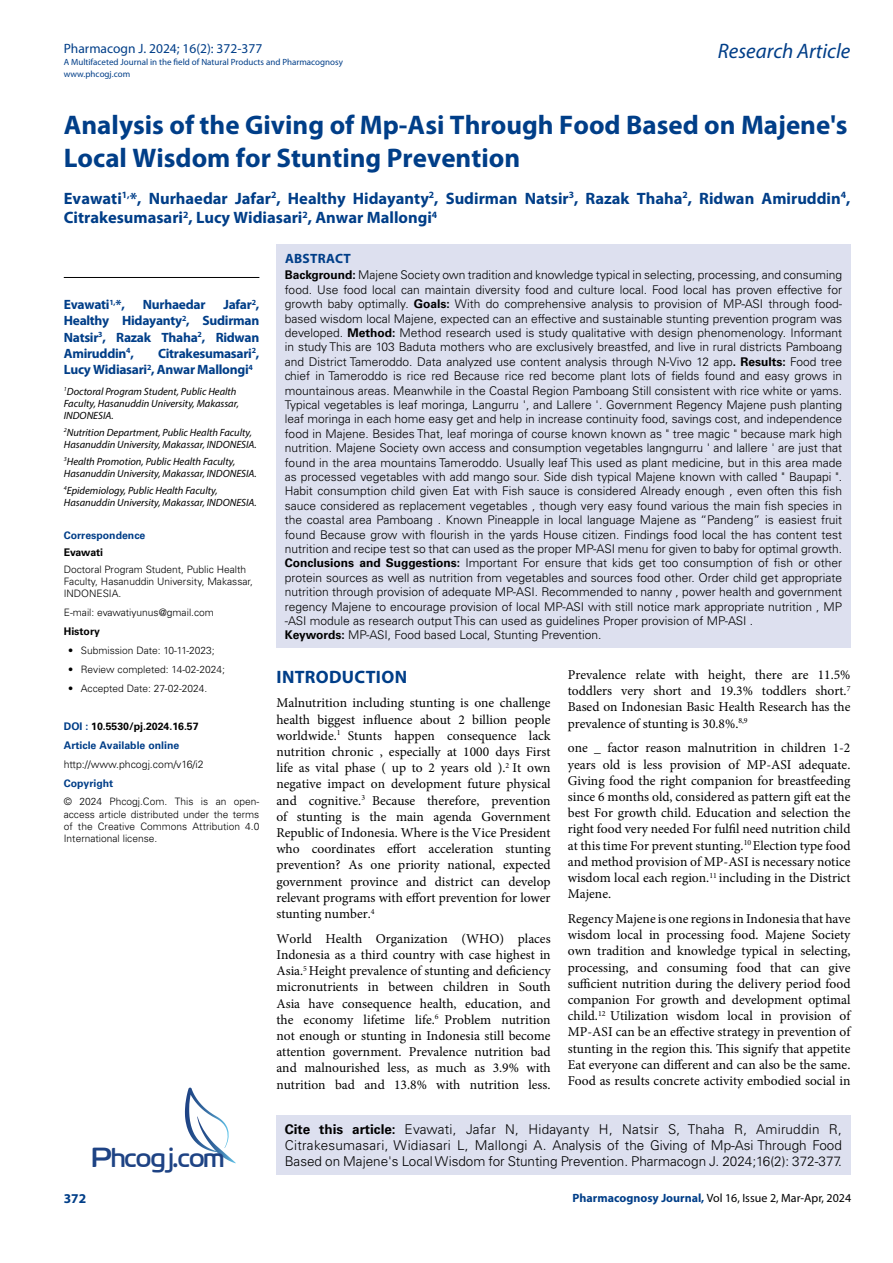
<style>
.page{position:relative;width:893px;height:1263px;background:#fff}
.page>*{position:absolute;margin:0;border:0;box-sizing:border-box;transform-origin:0 0}
.t1{font:27.6px "Cloud World";color:#1e4384}
.t2{font:700 27px/33px "Myriad Pro";color:#003e88}
.t3{font:italic 21px "Myriad Pro";color:#003e88}
.t4{font:700 18px "Myriad Pro";letter-spacing:.015em;color:#003e88}
.t5{font:700 16.5px/19.5px "Myriad Pro";color:#003e88}
.t6{font:13.5px/16.2px "Minion Pro";color:#000;text-align:justify}
.t7{font:300 13.5px/16.2px "Univers LT Std";letter-spacing:.02em;color:#000}
.t8{font:700 13.5px/16.2px "Myriad Pro";letter-spacing:-.02em;color:#003e88;text-align:justify}
.t9{font:300 13.5px "Univers LT Std";color:#000}
.t10{font:13.5px "Myriad Pro";color:#003e88}
.t11{font:700 13.5px "Myriad Pro";letter-spacing:.02em;color:#003e88}
.t12{font:300 12px/14.4px "Univers LT Std";color:#000}
.t13{font:12px "Myriad Pro";color:#000}
.t14{font:italic 10.5px/12.3px "Myriad Pro";color:#000}
.t15{font:700 10.5px/18.9px "Univers LT Std";color:#003e88}
.t16{font:300 10.5px "Univers LT Std";color:#000}
.t17{font:700 10.5px "Univers LT Std";color:#000}
.t18{font:300 10.2px/12.3px "Univers LT Std";color:#000}
.t19{font:9px/12px "Myriad Pro";color:#003e88}
.s1{color:#000}
.s2{font-weight:700}
.s3{font-weight:700;color:#003e88}
</style>
<div class="page">
<div style="left:276px;top:1115px;width:574px;height:60px;background:#dde0ef"></div>
<svg style="left:185px;top:1087px;width:51px;height:76px"></svg>
<div style="left:276px;top:244px;width:575px;height:404px;background:#dde0ef"></div>
<hr style="left:64px;top:277px;width:195px;height:1px;background:#000">
<p class="t10" style="left:64px;top:40px;width:200px">Pharmacogn J. 2024; 16(2): 372-377</p>
<p class="t19" style="left:64px;top:55px;width:281px">A Multifaceted Journal in the field of Natural Products and Pharmacognosy www.phcogj.com</p>
<h3 class="t3" style="left:718px;top:38px;width:134px">Research Article</h3>
<h2 class="t2" style="left:64px;top:108px;width:785px">Analysis of the Giving of Mp-Asi Through Food Based on Majene's<br>Local Wisdom for Stunting Prevention</h2>
<h3 class="t5" style="left:64px;top:188px;width:788px">Evawati<sup>1,</sup>*, Nurhaedar Jafar<sup>2</sup>, Healthy Hidayanty<sup>2</sup>, Sudirman Natsir<sup>3</sup>, Razak Thaha<sup>2</sup>, Ridwan Amiruddin<sup>4</sup>,<br>Citrakesumasari<sup>2</sup>, Lucy Widiasari<sup>2</sup>, Anwar Mallongi<sup>4</sup></h3>
<p class="t8" style="left:64px;top:296px;width:197px;text-indent:160px">Jafar<sup>2</sup>, Healthy Hidayanty<sup>2</sup>, Sudirman Natsir<sup>3</sup>, Razak Thaha<sup>2</sup>, Ridwan Amiruddin<sup>4</sup>,</p>
<p class="t8" style="left:64px;top:296px;width:63px">Evawati<sup>1,</sup>*,</p>
<p class="t8" style="left:143px;top:296px;width:64px">Nurhaedar</p>
<p class="t8" style="left:64px;top:345px;width:197px;text-indent:94px">Citrakesumasari<sup>2</sup>,<br>Lucy Widiasari<sup>2</sup>, Anwar Mallongi<sup>4</sup></p>
<p class="t14" style="left:64px;top:385px;width:177px"><sup>1</sup>Doctoral Program Student, Public Health<br>Faculty, Hasanuddin University, Makassar,<br>INDONESIA.</p>
<p class="t14" style="left:64px;top:426px;width:195px"><sup>2</sup>Nutrition Department, Public Health Faculty,<br>Hasanuddin University, Makassar, INDONESIA.</p>
<p class="t14" style="left:64px;top:455px;width:195px"><sup>3</sup>Health Promotion, Public Health Faculty,<br>Hasanuddin University, Makassar, INDONESIA.</p>
<p class="t14" style="left:64px;top:484px;width:195px"><sup>4</sup>Epidemiology, Public Health Faculty,<br>Hasanuddin University, Makassar, INDONESIA.</p>
<p class="t15" style="left:64px;top:526px;width:83px">Correspondence</p>
<p class="t17" style="left:64px;top:546px;width:41px">Evawati</p>
<p class="t18" style="left:64px;top:563px;width:191px">Doctoral Program Student, Public Health<br>Faculty, Hasanuddin University, Makassar,<br>INDONESIA.</p>
<p class="t18" style="left:64px;top:607px;width:152px">E-mail: evawatiyunus@gmail.com</p>
<p class="t17" style="left:64px;top:625px;width:38px">History</p>
<p class="t18" style="left:68px;top:644px;width:148px">• Submission Date: 10-11-2023;</p>
<p class="t18" style="left:68px;top:663px;width:158px">• Review completed: 14-02-2024;</p>
<p class="t18" style="left:68px;top:682px;width:141px">• Accepted Date: 27-02-2024.</p>
<p class="t15" style="left:64px;top:717px;width:136px">DOI : <span class="s1">10.5530/pj.2024.16.57<br></span>Article Available online</p>
<p class="t16" style="left:64px;top:757px;width:141px">http://www.phcogj.com/v16/i2</p>
<p class="t15" style="left:64px;top:773px;width:51px">Copyright</p>
<p class="t18" style="left:64px;top:795px;width:197px;text-align:justify">© 2024 Phcogj.Com. This is an open&shy;access article distributed under the terms of the Creative Commons Attribution 4.0<br>International license.</p>
<p class="t11" style="left:285px;top:250px;width:67px">ABSTRACT</p>
<p class="t12" style="left:285px;top:268px;width:559px"><span class="s2">Background:</span> Majene Society own tradition and knowledge typical in selecting, processing, and consuming food. Use food local can maintain diversity food and culture local. Food local has proven effective for growth baby optimally. <span class="s2">Goals:</span> With do comprehensive analysis to provision of MP-ASI through food&shy;based wisdom local Majene, expected can an effective and sustainable stunting prevention program was developed. <span class="s2">Method:</span> Method research used is study qualitative with design phenomenology. Informant in study This are 103 Baduta mothers who are exclusively breastfed, and live in rural districts Pamboang and District Tameroddo. Data analyzed use content analysis through N-Vivo 12 app<span class="s2">. Results:</span> Food tree chief in Tameroddo is rice red Because rice red become plant lots of fields found and easy grows in mountainous areas. Meanwhile in the Coastal Region Pamboang Still consistent with rice white or yams.<br>Typical vegetables is leaf moringa, Langurru ', and Lallere '. Government Regency Majene push planting leaf moringa in each home easy get and help in increase continuity food, savings cost, and independence food in Majene. Besides That, leaf moringa of course known known as " tree magic " because mark high nutrition. Majene Society own access and consumption vegetables langngurru ' and lallere ' are just that found in the area mountains Tameroddo. Usually leaf This used as plant medicine, but in this area made as processed vegetables with add mango sour. Side dish typical Majene known with called " Baupapi ".<br>Habit consumption child given Eat with Fish sauce is considered Already enough , even often this fish sauce considered as replacement vegetables , though very easy found various the main fish species in the coastal area Pamboang . Known Pineapple in local language Majene as “Pandeng” is easiest fruit found Because grow with flourish in the yards House citizen. Findings food local the has content test nutrition and recipe test so that can used as the proper MP-ASI menu for given to baby for optimal growth.<br><span class="s2">Conclusions and Suggestions:</span> Important For ensure that kids get too consumption of fish or other protein sources as well as nutrition from vegetables and sources food other. Order child get appropriate nutrition through provision of adequate MP-ASI. Recommended to nanny , power health and government regency Majene to encourage provision of local MP-ASI with still notice mark appropriate nutrition , MP -ASI module as research output This can used as guidelines Proper provision of MP-ASI .<br><span class="s2">Keywords:</span> MP-ASI, Food based Local, Stunting Prevention.</p>
<h3 class="t4" style="left:277px;top:665px;width:132px">INTRODUCTION</h3>
<p class="t6" style="left:276px;top:695px;width:276px">Malnutrition including stunting is one challenge health biggest influence about 2 billion people worldwide.<sup>1</sup> Stunts happen consequence lack nutrition chronic , especially at 1000 days First life as vital phase ( up to 2 years old ).<sup>2</sup> It own negative impact on development future physical and cognitive.<sup>3</sup> Because therefore, prevention of stunting is the main agenda Government Republic of Indonesia. Where is the Vice President who coordinates effort acceleration stunting prevention? As one priority national, expected government province and district can develop relevant programs with effort prevention for lower stunting number.<sup>4</sup></p>
<p class="t6" style="left:276px;top:930px;width:276px">World Health Organization (WHO) places Indonesia as a third country with case highest in Asia.<sup>5</sup> Height prevalence of stunting and deficiency micronutrients in between children in South Asia have consequence health, education, and the economy lifetime life.<sup>6</sup> Problem nutrition not enough or stunting in Indonesia still become attention government. Prevalence nutrition bad and malnourished less, as much as 3.9% with nutrition bad and 13.8% with nutrition less.</p>
<p class="t6" style="left:568px;top:667px;width:284px">Prevalence relate with height, there are 11.5% toddlers very short and 19.3% toddlers short.<sup>7<br></sup>Based on Indonesian Basic Health Research has the prevalence of stunting is 30.8%.<sup>8,9</sup></p>
<p class="t6" style="left:568px;top:740px;width:284px">one _ factor reason malnutrition in children 1-2 years old is less provision of MP-ASI adequate.<br>Giving food the right companion for breastfeeding since 6 months old, considered as pattern gift eat the best For growth child. Education and selection the right food very needed For fulfil need nutrition child at this time For prevent stunting.<sup>10</sup> Election type food and method provision of MP-ASI is necessary notice wisdom local each region.<sup>11</sup> including in the District Majene.</p>
<p class="t6" style="left:568px;top:910px;width:284px">Regency Majene is one regions in Indonesia that have wisdom local in processing food. Majene Society own tradition and knowledge typical in selecting, processing, and consuming food that can give sufficient nutrition during the delivery period food companion For growth and development optimal child.<sup>12</sup> Utilization wisdom local in provision of MP-ASI can be an effective strategy in prevention of stunting in the region this. This signify that appetite Eat everyone can different and can also be the same.<br>Food as results concrete activity embodied social in</p>
<p class="t7" style="left:285px;top:1121px;width:559px"><span class="s2">Cite this article:</span> Evawati, Jafar N, Hidayanty H, Natsir S, Thaha R, Amiruddin R,<br>Citrakesumasari, Widiasari L, Mallongi A. Analysis of the Giving of Mp-Asi Through Food</p>
<h1 class="t1" style="left:92px;top:1136px;width:134px">Phcogj.com</h1>
<p class="t9" style="left:285px;top:1153px;width:559px">Based on Majene's Local Wisdom for Stunting Prevention. Pharmacogn J. 2024;16(2): 372-377.</p>
<p class="t13" style="left:573px;top:1190px;width:280px"><span class="s3">Pharmacognosy Journal,</span> Vol 16, Issue 2, Mar-Apr, 2024</p>
<p class="t8" style="left:64px;top:1190px;width:24px">372</p>
</div>
